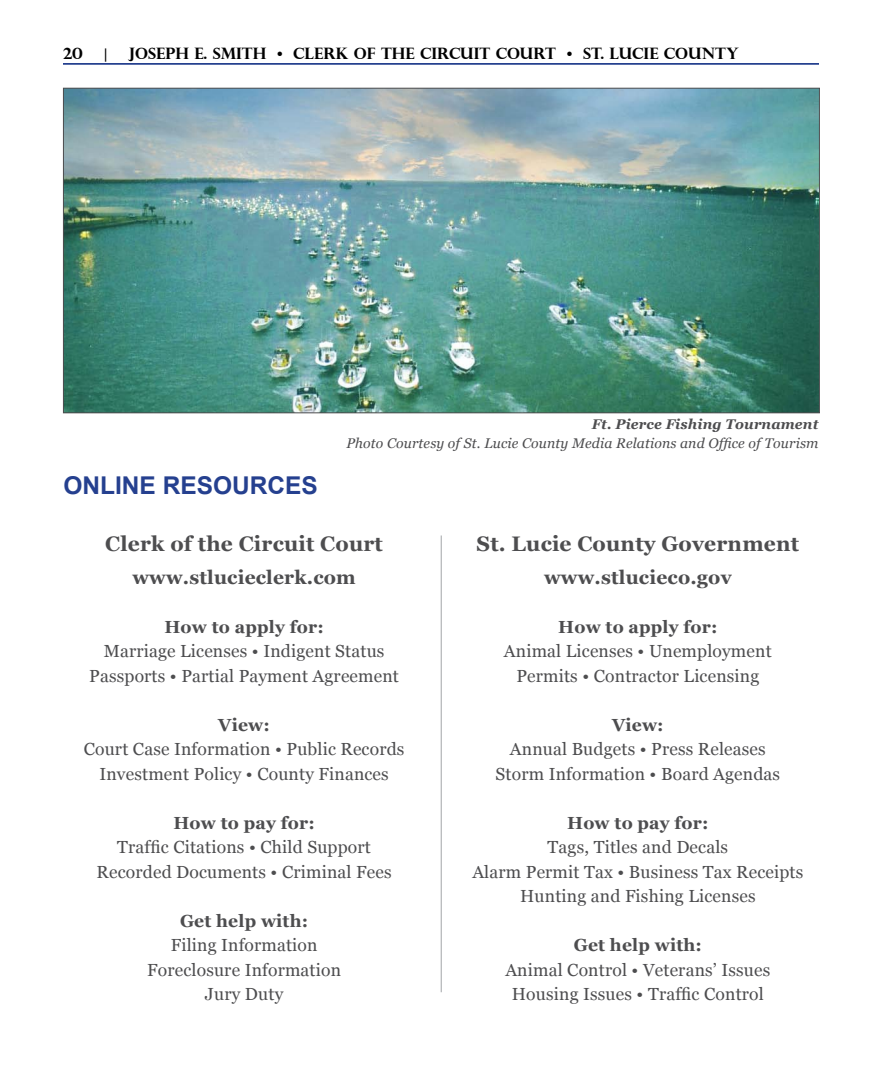
<style>
.page{position:relative;width:882px;height:1071px;background:#fff}
.page>*{position:absolute;margin:0;border:0;box-sizing:border-box;transform-origin:0 0}
.t1{font:700 24.5px "Arial";color:#25408f}
.t2{font:700 21px "Georgia";letter-spacing:.01em;color:#4d4d4f}
.t3{font:700 19.25px "Georgia";letter-spacing:.01em;color:#4d4d4f}
.t4{font:17.5px/24.5px "Georgia";letter-spacing:.01em;color:#4d4d4f;text-align:center}
.t5{font:700 17.5px "Georgia";letter-spacing:.01em;color:#4d4d4f}
.t6{font:700 15.75px "Perpetua Titling";color:#000}
.t7{font:italic 14px "Georgia";letter-spacing:.01em;color:#4d4d4f}
.t8{font:italic 700 14px "Georgia";letter-spacing:.01em;color:#4d4d4f}
</style>
<div class="page">
<hr style="left:63px;top:63px;width:756px;height:2px;background:#25408f">
<hr style="left:441px;top:536px;width:1px;height:456px;background:#a2a4a7">
<img style="left:65px;top:90px;width:753px;height:321px">
<p class="t6" style="left:63px;top:43px;width:21px">20</p>
<p class="t6" style="left:104px;top:43px;width:5px">|</p>
<p class="t6" style="left:129px;top:43px;width:612px">JOSEPH E. SMITH • CLERK OF THE CIRCUIT COURT • ST. LUCIE COUNTY</p>
<h1 class="t1" style="left:63px;top:469px;width:256px">ONLINE RESOURCES</h1>
<p class="t8" style="left:592px;top:416px;width:228px">Ft. Pierce Fishing Tournament</p>
<p class="t7" style="left:347px;top:435px;width:473px">Photo Courtesy of St. Lucie County Media Relations and Office of Tourism</p>
<p class="t2" style="left:105px;top:532px;width:279px">Clerk of the Circuit Court</p>
<p class="t3" style="left:132px;top:566px;width:225px">www.stlucieclerk.com</p>
<p class="t5" style="left:164px;top:617px;width:161px">How to apply for:</p>
<p class="t4" style="left:89px;top:639px;width:311px">Marriage Licenses • Indigent Status<br>Passports • Partial Payment Agreement</p>
<p class="t5" style="left:218px;top:715px;width:53px">View:</p>
<p class="t4" style="left:84px;top:737px;width:322px">Court Case Information • Public Records<br>Investment Policy • County Finances</p>
<p class="t5" style="left:173px;top:813px;width:143px">How to pay for:</p>
<p class="t4" style="left:97px;top:835px;width:296px">Traffic Citations • Child Support<br>Recorded Documents • Criminal Fees</p>
<p class="t5" style="left:180px;top:911px;width:130px">Get help with:</p>
<p class="t4" style="left:147px;top:933px;width:195px">Filing Information<br>Foreclosure Information<br>Jury Duty</p>
<p class="t2" style="left:477px;top:532px;width:324px">St. Lucie County Government</p>
<p class="t3" style="left:544px;top:566px;width:189px">www.stlucieco.gov</p>
<p class="t5" style="left:558px;top:617px;width:161px">How to apply for:</p>
<p class="t4" style="left:504px;top:639px;width:269px">Animal Licenses • Unemployment<br>Permits • Contractor Licensing</p>
<p class="t5" style="left:612px;top:715px;width:53px">View:</p>
<p class="t4" style="left:496px;top:737px;width:286px">Annual Budgets • Press Releases<br>Storm Information • Board Agendas</p>
<p class="t5" style="left:567px;top:813px;width:143px">How to pay for:</p>
<p class="t4" style="left:472px;top:835px;width:332px">Tags, Titles and Decals<br>Alarm Permit Tax • Business Tax Receipts<br>Hunting and Fishing Licenses</p>
<p class="t5" style="left:574px;top:935px;width:130px">Get help with:</p>
<p class="t4" style="left:505px;top:957px;width:266px">Animal Control • Veterans’ Issues<br>Housing Issues • Traffic Control</p>
</div>
